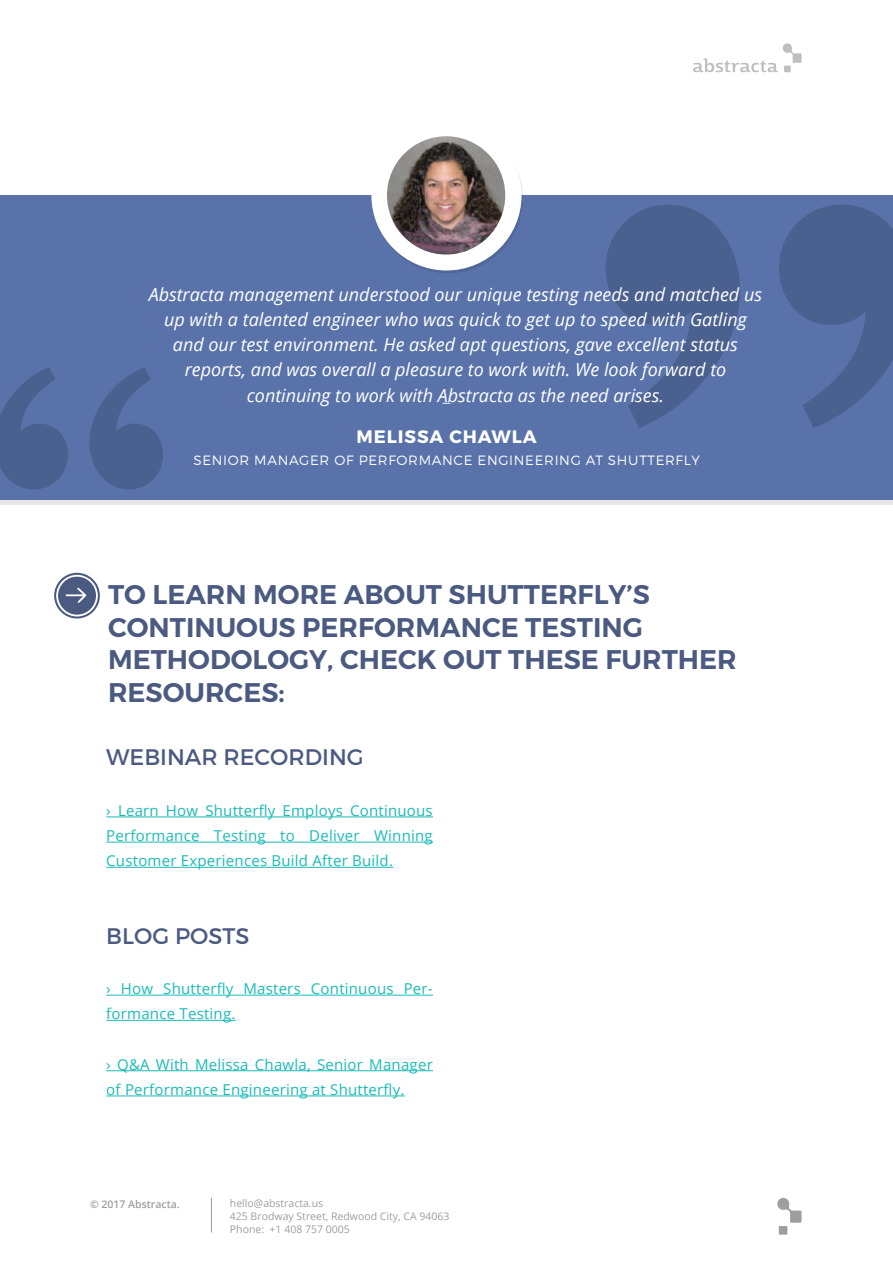
<style>
.page{position:relative;width:893px;height:1263px;background:#fff}
.page>*{position:absolute;margin:0;border:0;box-sizing:border-box;transform-origin:0 0}
.t1{font:600 27px/32.4px "Montserrat";color:#4b5a81}
.t2{font:22.5px "Montserrat";color:#4b5a81}
.t3{font:italic 18px/25.2px "Open Sans";color:#fff;text-align:center}
.t4{font:700 18px "Montserrat";letter-spacing:.05em;color:#fff}
.t5{font:15px/25.2px "Open Sans";letter-spacing:.015em;color:#1abbb7}
.t6{font:300 13.5px "Montserrat";letter-spacing:.05em;color:#fff}
.t7{font:13.5px "Montserrat";color:#fff}
.t8{font:10.5px/12.6px "Open Sans";color:#5e5e5e}
.t9{font:600 10.5px "Open Sans";color:#5e5e5e}
</style>
<div class="page">
<div style="left:0;top:195px;width:893px;height:305px;background:#5973aa"></div>
<svg style="left:373px;top:123px;width:150px;height:150px"></svg>
<div style="left:371px;top:120px;width:151px;height:150px;background:#fff;border-radius:50%"></div>
<svg style="left:106px;top:816px;width:12px;height:1px"></svg>
<hr style="left:118px;top:816px;width:315px;height:1px;background:#1abbb7">
<hr style="left:106px;top:842px;width:327px;height:1px;background:#1abbb7">
<hr style="left:106px;top:867px;width:287px;height:1px;background:#1abbb7">
<hr style="left:111px;top:995px;width:322px;height:1px;background:#1abbb7">
<hr style="left:106px;top:1020px;width:130px;height:1px;background:#1abbb7">
<hr style="left:111px;top:1070px;width:322px;height:1px;background:#1abbb7">
<hr style="left:106px;top:1095px;width:299px;height:1px;background:#1abbb7">
<svg style="left:54px;top:573px;width:46px;height:45px"></svg>
<svg style="left:56px;top:575px;width:42px;height:42px"></svg>
<svg style="left:693px;top:43px;width:109px;height:29px"></svg>
<div style="left:779px;top:1226px;width:8px;height:9px;background:#9e9e9e"></div>
<svg style="left:777px;top:1198px;width:25px;height:25px"></svg>
<hr style="left:211px;top:1198px;width:1px;height:34px;background:#545453">
<img style="left:387px;top:136px;width:118px;height:118px;border-radius:59px">
<svg style="left:606px;top:205px;width:287px;height:223px;fill:#4a608e"></svg>
<svg style="left:0;top:367px;width:163px;height:122px"></svg>
<p class="t3" style="left:149px;top:281px;width:615px">Abstracta management understood our unique testing needs and matched us up with a talented engineer who was quick to get up to speed with Gatling and our test environment. He asked apt questions, gave excellent status reports, and was overall a pleasure to work with. We look forward to continuing to work with Abstracta as the need arises.</p>
<p class="t7" style="left:443px;top:387px;width:9px">_</p>
<p class="t4" style="left:357px;top:425px;width:182px">MELISSA CHAWLA</p>
<p class="t6" style="left:193px;top:452px;width:508px">SENIOR MANAGER OF PERFORMANCE ENGINEERING AT SHUTTERFLY</p>
<h1 class="t1" style="left:108px;top:579px;width:630px">TO LEARN MORE ABOUT SHUTTERFLY’S<br>CONTINUOUS PERFORMANCE TESTING<br>METHODOLOGY, CHECK OUT THESE FURTHER<br>RESOURCES:</h1>
<p class="t2" style="left:106px;top:743px;width:259px">WEBINAR RECORDING</p>
<p class="t5" style="left:106px;top:797px;width:328px;text-align:justify">› Learn How Shutterfly Employs Continuous Performance Testing to Deliver Winning Customer Experiences Build After Build.</p>
<p class="t2" style="left:106px;top:922px;width:145px">BLOG POSTS</p>
<p class="t5" style="left:106px;top:975px;width:328px">› How Shutterfly Masters Continuous Per&shy;formance Testing.</p>
<p class="t5" style="left:106px;top:1051px;width:328px">› Q&amp;A With Melissa Chawla, Senior Manager of Performance Engineering at Shutterfly.</p>
<p class="t9" style="left:90px;top:1197px;width:91px">© 2017 Abstracta.</p>
<p class="t8" style="left:230px;top:1197px;width:221px">hello@abstracta.us<br>425 Brodway Street, Redwood City, CA 94063<br>Phone: +1 408 757 0005</p>
</div>
